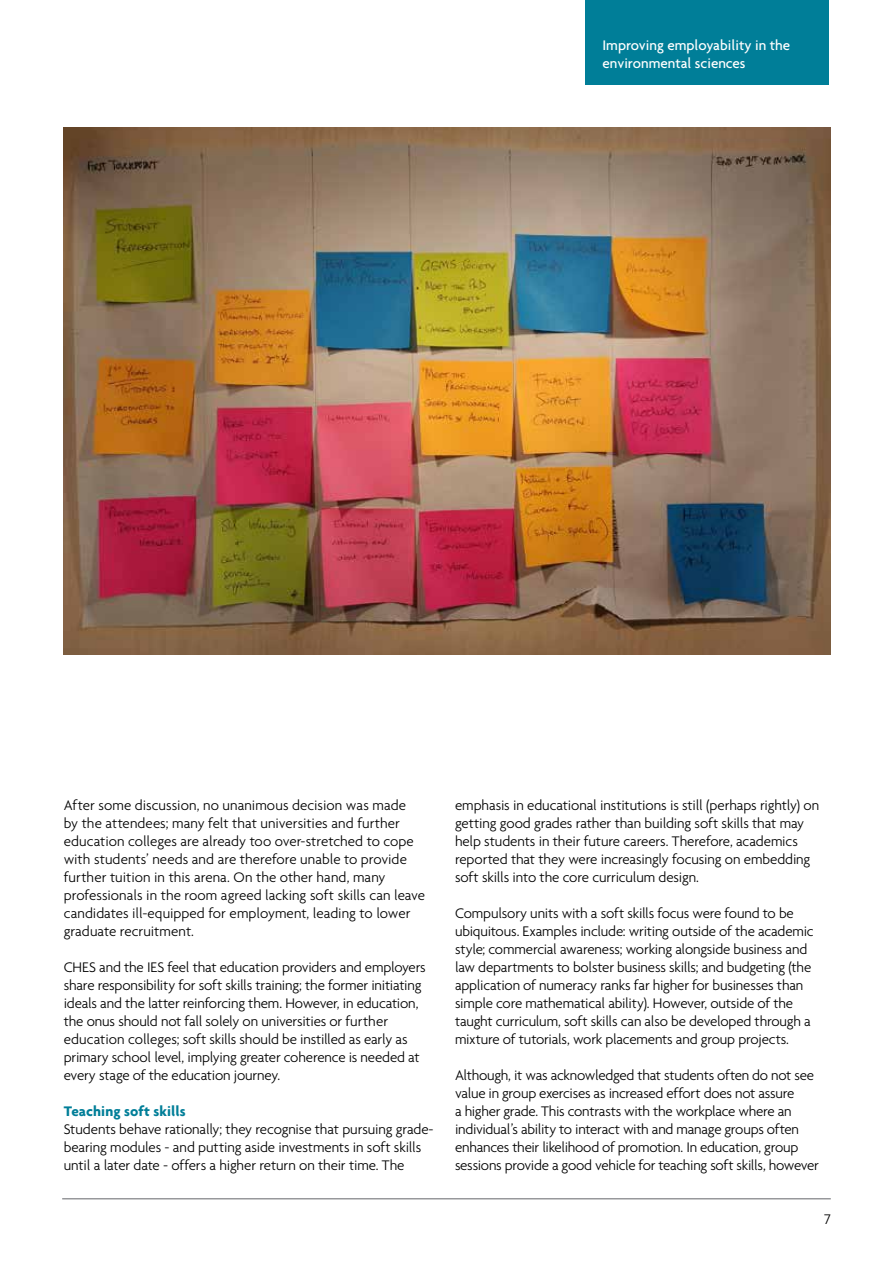
<style>
.page{position:relative;width:893px;height:1263px;background:#fff}
.page>*{position:absolute;margin:0;border:0;box-sizing:border-box;transform-origin:0 0}
.t1{font:300 15px/18px "Agenda";letter-spacing:-.01em;color:#000}
.t2{font:500 15px/18px "Agenda";color:#fff}
.t3{font:700 15px "Agenda";letter-spacing:.01em;color:#007e98}
</style>
<div class="page">
<img style="left:64px;top:128px;width:766px;height:527px">
<div style="left:585px;top:0;width:244px;height:85px;background:#007e98"></div>
<hr style="left:62px;top:1198px;width:769px;height:1px;background:#646569">
<p class="t2" style="left:602px;top:36px;width:189px">Improving employability in the environmental sciences</p>
<p class="t1" style="left:64px;top:796px;width:363px">After some discussion, no unanimous decision was made<br>by the attendees; many felt that universities and further education colleges are already too over-stretched to cope with students’ needs and are therefore unable to provide further tuition in this arena. On the other hand, many professionals in the room agreed lacking soft skills can leave candidates ill-equipped for employment, leading to lower graduate recruitment.</p>
<p class="t1" style="left:64px;top:958px;width:364px">CHES and the IES feel that education providers and employers share responsibility for soft skills training; the former initiating ideals and the latter reinforcing them. However, in education, the onus should not fall solely on universities or further education colleges; soft skills should be instilled as early as primary school level, implying greater coherence is needed at every stage of the education journey.</p>
<p class="t3" style="left:64px;top:1102px;width:123px">Teaching soft skills</p>
<p class="t1" style="left:64px;top:1120px;width:371px">Students behave rationally; they recognise that pursuing grade&shy;bearing modules - and putting aside investments in soft skills until a later date - offers a higher return on their time. The</p>
<p class="t1" style="left:455px;top:796px;width:366px">emphasis in educational institutions is still (perhaps rightly) on getting good grades rather than building soft skills that may help students in their future careers. Therefore, academics reported that they were increasingly focusing on embedding soft skills into the core curriculum design.</p>
<p class="t1" style="left:455px;top:904px;width:360px">Compulsory units with a soft skills focus were found to be ubiquitous. Examples include: writing outside of the academic style; commercial awareness; working alongside business and law departments to bolster business skills; and budgeting (the application of numeracy ranks far higher for businesses than simple core mathematical ability). However, outside of the taught curriculum, soft skills can also be developed through a mixture of tutorials, work placements and group projects.</p>
<p class="t1" style="left:455px;top:1066px;width:365px">Although, it was acknowledged that students often do not see value in group exercises as increased effort does not assure<br>a higher grade. This contrasts with the workplace where an individual’s ability to interact with and manage groups often enhances their likelihood of promotion. In education, group sessions provide a good vehicle for teaching soft skills, however</p>
<p class="t1" style="left:824px;top:1210px;width:8px">7</p>
</div>
